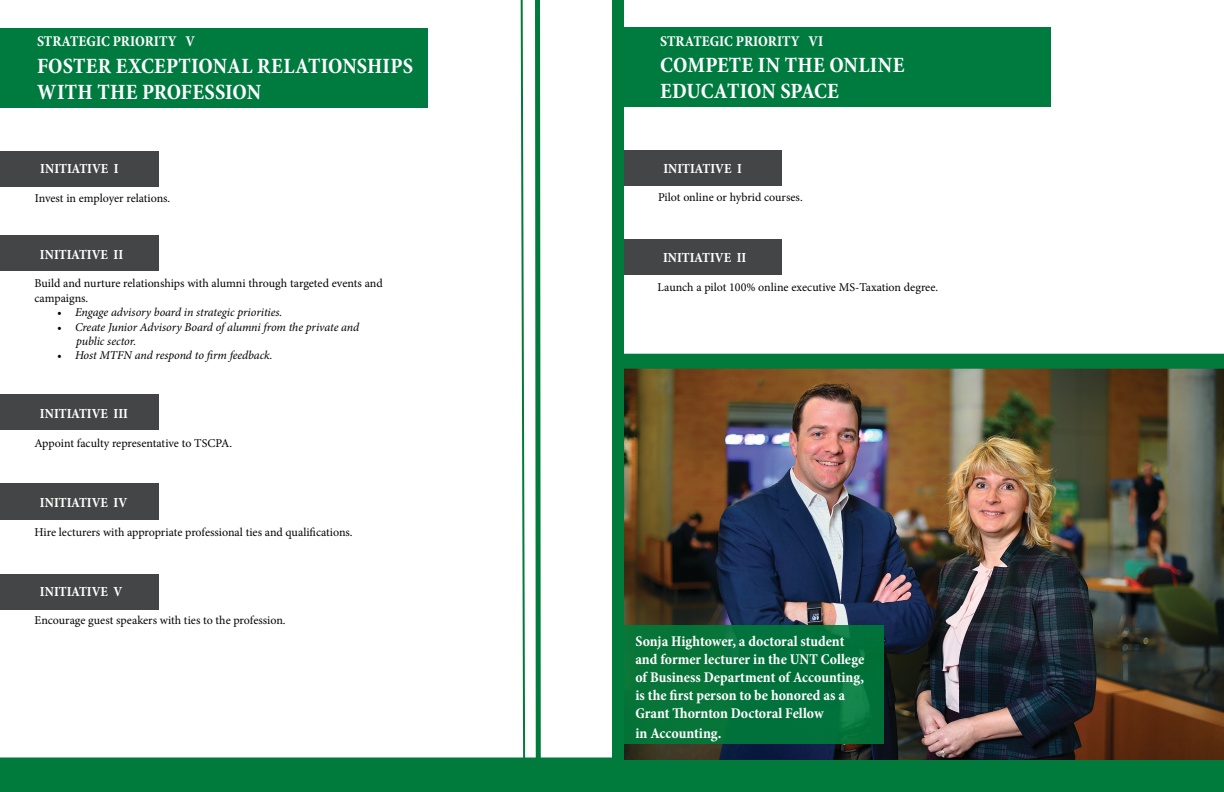
<style>
.page{position:relative;width:1224px;height:792px;background:#fff}
.page>*{position:absolute;margin:0;border:0;box-sizing:border-box;transform-origin:0 0}
.t1{font:700 condensed 22px/26.4px "Minion Pro";letter-spacing:.01em;color:#fff}
.t2{font:700 condensed 15px/18px "Minion Pro";color:#fff}
.t3{font:700 condensed 14px "Minion Pro";color:#fff}
.t4{font:12px/14.4px "Minion Pro";color:#020304}
.t5{font:italic 12px/14.4px "Minion Pro";letter-spacing:-.01em;color:#020304}
</style>
<div class="page">
<div style="left:0;top:28px;width:428px;height:79px;background:#007b40"></div>
<div style="left:0;top:758px;width:1224px;height:34px;background:#007b3b"></div>
<div style="left:0;top:151px;width:159px;height:36px;background:#444546"></div>
<div style="left:0;top:235px;width:159px;height:36px;background:#444546"></div>
<div style="left:0;top:484px;width:159px;height:36px;background:#444546"></div>
<div style="left:0;top:394px;width:159px;height:36px;background:#444546"></div>
<div style="left:0;top:574px;width:159px;height:36px;background:#444546"></div>
<img style="left:624px;top:369px;width:600px;height:390px">
<div style="left:612px;top:626px;width:272px;height:118px;background:#037339"></div>
<svg style="left:518px;top:0;width:26px;height:758px"></svg>
<div style="left:615px;top:28px;width:436px;height:79px;background:#007b40"></div>
<div style="left:623px;top:150px;width:159px;height:36px;background:#444546"></div>
<div style="left:623px;top:239px;width:159px;height:36px;background:#444546"></div>
<div style="left:612px;top:0;width:12px;height:792px;background:#007b3b"></div>
<div style="left:618px;top:354px;width:606px;height:15px;background:#007b3b"></div>
<p class="t2" style="left:37px;top:32px;width:159px">STRATEGIC PRIORITY V</p>
<h1 class="t1" style="left:37px;top:52px;width:377px">FOSTER EXCEPTIONAL RELATIONSHIPS<br>WITH THE PROFESSION</h1>
<p class="t3" style="left:40px;top:159px;width:80px">INITIATIVE I</p>
<p class="t4" style="left:35px;top:191px;width:137px">Invest in employer relations.</p>
<p class="t3" style="left:40px;top:245px;width:85px">INITIATIVE II</p>
<p class="t4" style="left:35px;top:276px;width:350px">Build and nurture relationships with alumni through targeted events and campaigns.</p>
<p class="t5" style="left:57px;top:305px;width:227px">• Engage advisory board in strategic priorities.</p>
<p class="t5" style="left:76px;top:320px;width:285px;text-indent:-19px">• Create Junior Advisory Board of alumni from the private and public sector.</p>
<p class="t5" style="left:57px;top:348px;width:217px">• Host MTFN and respond to firm feedback.</p>
<p class="t3" style="left:40px;top:404px;width:90px">INITIATIVE III</p>
<p class="t4" style="left:35px;top:436px;width:199px">Appoint faculty representative to TSCPA.</p>
<p class="t3" style="left:40px;top:493px;width:89px">INITIATIVE IV</p>
<p class="t4" style="left:35px;top:525px;width:320px">Hire lecturers with appropriate professional ties and qualifications.</p>
<p class="t3" style="left:40px;top:582px;width:84px">INITIATIVE V</p>
<p class="t4" style="left:35px;top:613px;width:253px">Encourage guest speakers with ties to the profession.</p>
<p class="t2" style="left:660px;top:32px;width:165px">STRATEGIC PRIORITY VI</p>
<h1 class="t1" style="left:660px;top:52px;width:246px">COMPETE IN THE ONLINE<br>EDUCATION SPACE</h1>
<p class="t3" style="left:663px;top:158px;width:80px">INITIATIVE I</p>
<p class="t4" style="left:658px;top:190px;width:146px">Pilot online or hybrid courses.</p>
<p class="t3" style="left:663px;top:248px;width:85px">INITIATIVE II</p>
<p class="t4" style="left:658px;top:280px;width:282px">Launch a pilot 100% online executive MS-Taxation degree.</p>
<p class="t2" style="left:635px;top:632px;width:230px">Sonja Hightower, a doctoral student and former lecturer in the UNT College of Business Department of Accounting, is the first person to be honored as a Grant Thornton Doctoral Fellow</p>
<p class="t2" style="left:635px;top:724px;width:88px">in Accounting.</p>
</div>
